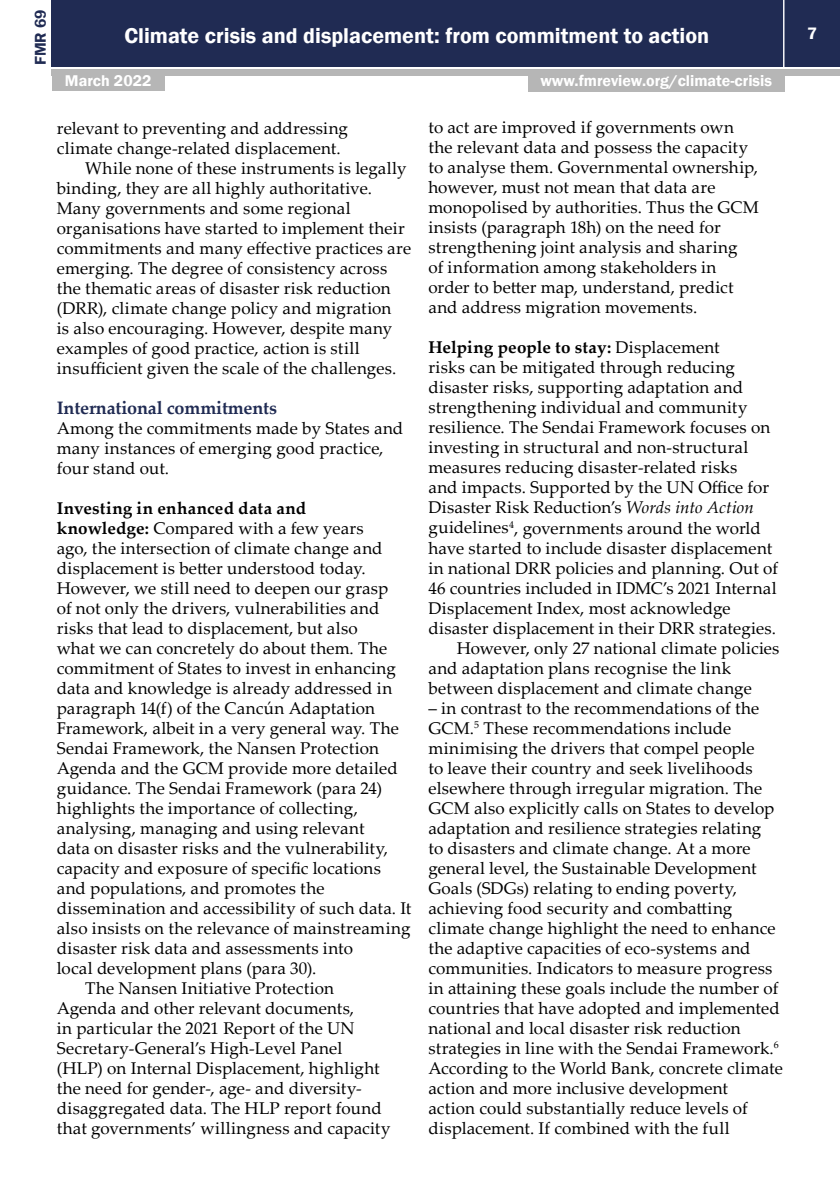
<style>
.page{position:relative;width:840px;height:1191px;background:#fff}
.page>*{position:absolute;margin:0;border:0;box-sizing:border-box;transform-origin:0 0}
.t1{font:600 22px "Franklin Gothic";color:#fff}
.t2{font:700 18px "Palatino Linotype";letter-spacing:-.01em;color:#202b53}
.t3{font:17px/20px "Palatino Linotype";letter-spacing:.01em;color:#000}
.t4{font:700 17px "Palatino Linotype";letter-spacing:.01em;color:#000}
.t5{font:600 17px "Franklin Gothic";color:#fff}
.t6{font:600 16px "Franklin Gothic";color:#fff}
.t7{font:600 16px "Franklin Gothic";color:#202b53}
.s1{font-weight:700}
.s2{font-weight:400}
.s3{font-style:italic}
</style>
<div class="page">
<div style="left:52px;top:0;width:787px;height:66px;background:#202b53"></div>
<div style="left:52px;top:69px;width:787px;height:6px;background:#b6b6b6"></div>
<hr style="left:782px;top:0;width:2px;height:68px;background:#fff">
<div style="left:52px;top:73px;width:112px;height:18px;background:#b6b6b6"></div>
<div style="left:527px;top:74px;width:257px;height:18px;background:#b6b6b6"></div>
<p class="t7" style="left:31px;top:65px;width:57px;rotate:-90deg">FMR 69</p>
<p class="t1" style="left:124px;top:22px;width:586px">Climate crisis and displacement: from commitment to action</p>
<p class="t5" style="left:806px;top:23px;width:11px">7</p>
<p class="t6" style="left:65px;top:71px;width:88px">March 2022</p>
<p class="t6" style="left:540px;top:71px;width:233px">www.fmreview.org/climate-crisis</p>
<p class="t3" style="left:57px;top:117px;width:292px">relevant to preventing and addressing</p>
<p class="t3" style="left:57px;top:137px;width:285px">climate change-related displacement.</p>
<p class="t3" style="left:85px;top:157px;width:323px">While none of these instruments is legally</p>
<p class="t3" style="left:57px;top:177px;width:316px">binding, they are all highly authoritative.</p>
<p class="t3" style="left:57px;top:197px;width:295px">Many governments and some regional</p>
<p class="t3" style="left:57px;top:217px;width:349px">organisations have started to implement their</p>
<p class="t3" style="left:57px;top:237px;width:356px">commitments and many effective practices are</p>
<p class="t3" style="left:57px;top:257px;width:332px">emerging. The degree of consistency across</p>
<p class="t3" style="left:57px;top:277px;width:335px">the thematic areas of disaster risk reduction</p>
<p class="t3" style="left:57px;top:297px;width:336px">(DRR), climate change policy and migration</p>
<p class="t3" style="left:57px;top:317px;width:337px">is also encouraging. However, despite many</p>
<p class="t3" style="left:57px;top:337px;width:304px">examples of good practice, action is still</p>
<p class="t3" style="left:57px;top:357px;width:341px">insufficient given the scale of the challenges.</p>
<p class="t2" style="left:57px;top:395px;width:222px">International commitments</p>
<p class="t3" style="left:57px;top:417px;width:348px">Among the commitments made by States and many instances of emerging good practice, four stand out.</p>
<p class="t4" style="left:57px;top:496px;width:251px">Investing in enhanced data and</p>
<p class="t3" style="left:57px;top:517px;width:308px"><span class="s1">knowledge:</span> Compared with a few years</p>
<p class="t3" style="left:57px;top:537px;width:327px">ago, the intersection of climate change and</p>
<p class="t3" style="left:57px;top:557px;width:310px">displacement is better understood today.</p>
<p class="t3" style="left:57px;top:577px;width:333px">However, we still need to deepen our grasp</p>
<p class="t3" style="left:57px;top:597px;width:324px">of not only the drivers, vulnerabilities and</p>
<p class="t3" style="left:57px;top:617px;width:302px">risks that lead to displacement, but also</p>
<p class="t3" style="left:57px;top:637px;width:332px">what we can concretely do about them. The</p>
<p class="t3" style="left:57px;top:657px;width:340px">commitment of States to invest in enhancing</p>
<p class="t3" style="left:57px;top:677px;width:337px">data and knowledge is already addressed in</p>
<p class="t3" style="left:57px;top:697px;width:320px">paragraph 14(f) of the Cancún Adaptation</p>
<p class="t3" style="left:57px;top:717px;width:343px">Framework, albeit in a very general way. The</p>
<p class="t3" style="left:57px;top:737px;width:323px">Sendai Framework, the Nansen Protection</p>
<p class="t3" style="left:57px;top:757px;width:342px">Agenda and the GCM provide more detailed</p>
<p class="t3" style="left:57px;top:777px;width:326px">guidance. The Sendai Framework (para 24)</p>
<p class="t3" style="left:57px;top:797px;width:302px">highlights the importance of collecting,</p>
<p class="t3" style="left:57px;top:817px;width:309px">analysing, managing and using relevant</p>
<p class="t3" style="left:57px;top:837px;width:333px">data on disaster risks and the vulnerability,</p>
<p class="t3" style="left:57px;top:857px;width:326px">capacity and exposure of specific locations</p>
<p class="t3" style="left:57px;top:877px;width:269px">and populations, and promotes the</p>
<p class="t3" style="left:57px;top:897px;width:356px">dissemination and accessibility of such data. It</p>
<p class="t3" style="left:57px;top:917px;width:355px">also insists on the relevance of mainstreaming</p>
<p class="t3" style="left:57px;top:937px;width:297px">disaster risk data and assessments into</p>
<p class="t3" style="left:57px;top:957px;width:261px">local development plans (para 30).</p>
<p class="t3" style="left:85px;top:977px;width:250px">The Nansen Initiative Protection</p>
<p class="t3" style="left:57px;top:997px;width:299px">Agenda and other relevant documents,</p>
<p class="t3" style="left:57px;top:1017px;width:299px">in particular the 2021 Report of the UN</p>
<p class="t3" style="left:57px;top:1037px;width:287px">Secretary-General’s High-Level Panel</p>
<p class="t3" style="left:57px;top:1057px;width:324px">(HLP) on Internal Displacement, highlight</p>
<p class="t3" style="left:57px;top:1077px;width:306px">the need for gender-, age- and diversity-</p>
<p class="t3" style="left:57px;top:1097px;width:326px">disaggregated data. The HLP report found</p>
<p class="t3" style="left:57px;top:1117px;width:335px">that governments’ willingness and capacity</p>
<p class="t3" style="left:428px;top:117px;width:332px">to act are improved if governments own the relevant data and possess the capacity to analyse them. Governmental ownership, however, must not mean that data are monopolised by authorities. Thus the GCM insists (paragraph 18h) on the need for strengthening joint analysis and sharing<br>of information among stakeholders in order to better map, understand, predict and address migration movements.</p>
<p class="t4" style="left:428px;top:336px;width:293px">Helping people to stay: <span class="s2">Displacement</span></p>
<p class="t3" style="left:428px;top:357px;width:308px">risks can be mitigated through reducing</p>
<p class="t3" style="left:428px;top:377px;width:316px">disaster risks, supporting adaptation and</p>
<p class="t3" style="left:428px;top:397px;width:320px">strengthening individual and community</p>
<p class="t3" style="left:428px;top:417px;width:343px">resilience. The Sendai Framework focuses on</p>
<p class="t3" style="left:428px;top:437px;width:321px">investing in structural and non-structural</p>
<p class="t3" style="left:428px;top:457px;width:310px">measures reducing disaster-related risks</p>
<p class="t3" style="left:428px;top:477px;width:342px">and impacts. Supported by the UN Office for</p>
<p class="t3" style="left:428px;top:497px;width:327px">Disaster Risk Reduction’s <span class="s3">Words into Action</span></p>
<p class="t3" style="left:428px;top:517px;width:333px">guidelines<sup>4</sup>, governments around the world</p>
<p class="t3" style="left:428px;top:537px;width:345px">have started to include disaster displacement</p>
<p class="t3" style="left:428px;top:557px;width:351px">in national DRR policies and planning. Out of</p>
<p class="t3" style="left:428px;top:577px;width:349px">46 countries included in IDMC’s 2021 Internal</p>
<p class="t3" style="left:428px;top:597px;width:304px">Displacement Index, most acknowledge</p>
<p class="t3" style="left:428px;top:617px;width:349px">disaster displacement in their DRR strategies.</p>
<p class="t3" style="left:456px;top:637px;width:324px">However, only 27 national climate policies</p>
<p class="t3" style="left:428px;top:657px;width:304px">and adaptation plans recognise the link</p>
<p class="t3" style="left:428px;top:677px;width:325px">between displacement and climate change</p>
<p class="t3" style="left:428px;top:697px;width:356px">– in contrast to the recommendations of the GCM.<sup>5</sup> These recommendations include minimising the drivers that compel people<br>to leave their country and seek livelihoods elsewhere through irregular migration. The GCM also explicitly calls on States to develop adaptation and resilience strategies relating<br>to disasters and climate change. At a more general level, the Sustainable Development Goals (SDGs) relating to ending poverty, achieving food security and combatting climate change highlight the need to enhance the adaptive capacities of eco-systems and communities. Indicators to measure progress in attaining these goals include the number of countries that have adopted and implemented national and local disaster risk reduction strategies in line with the Sendai Framework.<sup>6<br></sup>According to the World Bank, concrete climate action and more inclusive development<br>action could substantially reduce levels of displacement. If combined with the full</p>
</div>
